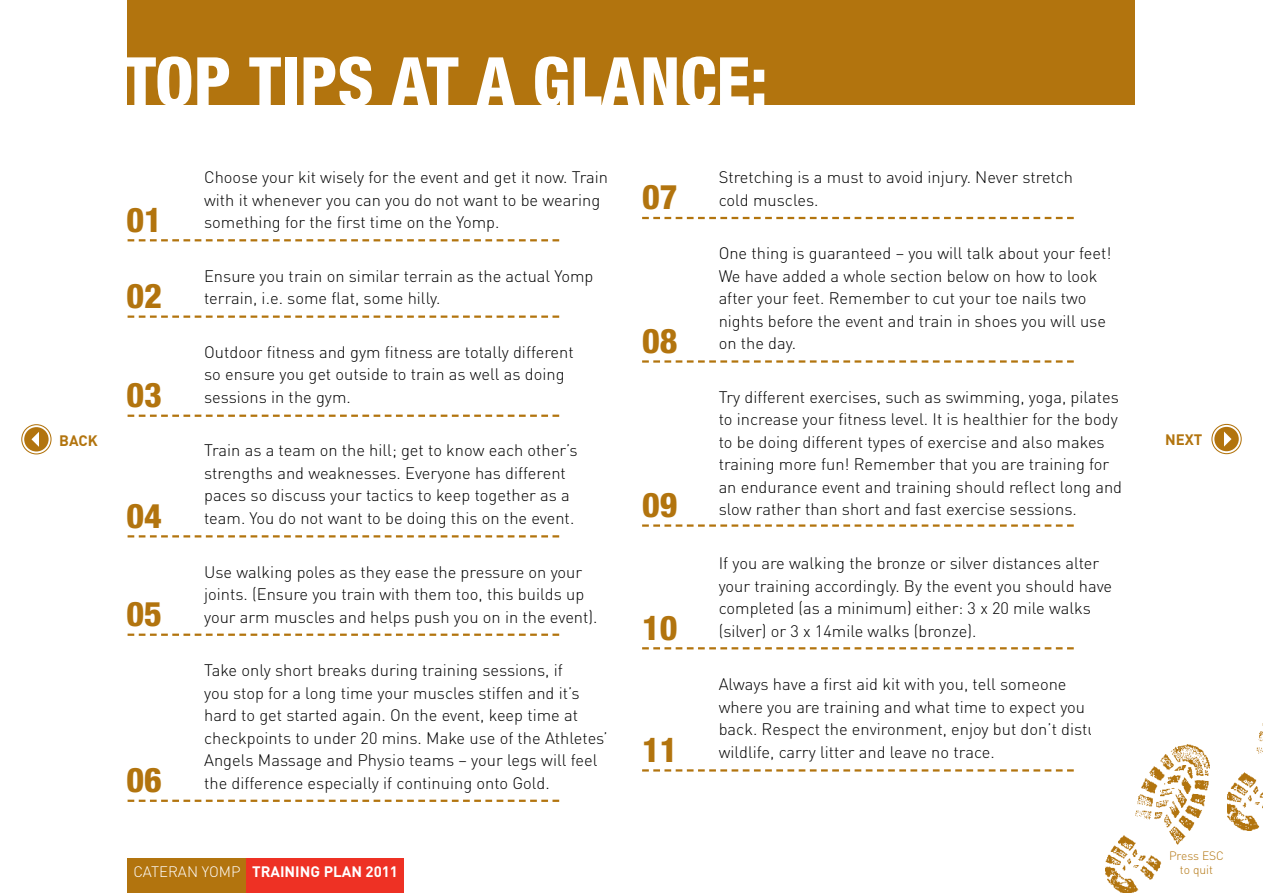
<style>
.page{position:relative;width:1263px;height:893px;background:#fff}
.page>*{position:absolute;margin:0;border:0;box-sizing:border-box;transform-origin:0 0}
.t1{font:800 condensed 67.5px "Helvetica Neue LT Std";color:#fff}
.t2{font:800 condensed 34.05px "Helvetica Neue LT Std";color:#b2740e}
.t3{font:300 16.5px/22.5px "DIN";color:#000}
.t4{font:700 15px "DIN";color:#fff}
.t5{font:700 15px "DIN";color:#b2740e}
.t6{font:300 12px/13.5px "DIN";color:#b2740e;text-align:center}
.s1{font-weight:300}
</style>
<div class="page">
<div style="left:128px;top:0;width:1007px;height:105px;background:#b2740e"></div>
<div style="left:1211px;top:424px;width:31px;height:30px;border:1px solid #b2740e;border-radius:50%"></div>
<div style="left:21px;top:424px;width:31px;height:30px;border:1px solid #b2740e;border-radius:50%"></div>
<div style="left:1214px;top:427px;width:25px;height:24px;background:#b2740e;border-radius:50%"></div>
<div style="left:24px;top:427px;width:25px;height:24px;background:#b2740e;border-radius:50%"></div>
<svg style="left:1224px;top:431px;width:7px;height:16px"></svg>
<svg style="left:31px;top:432px;width:8px;height:15px"></svg>
<div style="left:128px;top:859px;width:119px;height:34px;background:#b2740e"></div>
<div style="left:247px;top:859px;width:157px;height:34px;background:#ee3124"></div>
<svg style="left:128px;top:239px;width:431px;height:2px"></svg>
<svg style="left:128px;top:315px;width:431px;height:3px"></svg>
<svg style="left:128px;top:415px;width:431px;height:2px"></svg>
<svg style="left:128px;top:535px;width:431px;height:2px"></svg>
<svg style="left:128px;top:634px;width:431px;height:2px"></svg>
<svg style="left:128px;top:800px;width:431px;height:2px"></svg>
<svg style="left:642px;top:769px;width:432px;height:3px"></svg>
<svg style="left:642px;top:647px;width:432px;height:2px"></svg>
<svg style="left:642px;top:524px;width:432px;height:3px"></svg>
<svg style="left:642px;top:360px;width:432px;height:3px"></svg>
<svg style="left:642px;top:217px;width:432px;height:2px"></svg>
<img style="left:1227px;top:723px;width:36px;height:108px">
<img style="left:1106px;top:745px;width:104px;height:148px">
<h1 class="t1" style="left:124px;top:40px;width:645px">TOP TIPS AT A GLANCE:</h1>
<p class="t3" style="left:204px;top:166px;width:406px">Choose your kit wisely for the event and get it now. Train with it whenever you can you do not want to be wearing something for the first time on the Yomp.</p>
<p class="t3" style="left:204px;top:265px;width:391px">Ensure you train on similar terrain as the actual Yomp terrain, i.e. some flat, some hilly.</p>
<p class="t3" style="left:204px;top:341px;width:371px">Outdoor fitness and gym fitness are totally different so ensure you get outside to train as well as doing sessions in the gym.</p>
<p class="t3" style="left:204px;top:439px;width:375px">Train as a team on the hill; get to know each other’s strengths and weaknesses. Everyone has different paces so discuss your tactics to keep together as a team. You do not want to be doing this on the event.</p>
<p class="t3" style="left:204px;top:560px;width:395px">Use walking poles as they ease the pressure on your joints. (Ensure you train with them too, this builds up your arm muscles and helps push you on in the event).</p>
<p class="t3" style="left:204px;top:659px;width:405px">Take only short breaks during training sessions, if<br>you stop for a long time your muscles stiffen and it’s hard to get started again. On the event, keep time at checkpoints to under 20 mins. Make use of the Athletes’ Angels Massage and Physio teams – your legs will feel the difference especially if continuing onto Gold.</p>
<p class="t3" style="left:719px;top:166px;width:356px">Stretching is a must to avoid injury. Never stretch cold muscles.</p>
<h2 class="t2" style="left:642px;top:176px;width:37px">07</h2>
<h2 class="t2" style="left:126px;top:198px;width:37px">01</h2>
<p class="t3" style="left:719px;top:242px;width:394px">One thing is guaranteed – you will talk about your feet!<br>We have added a whole section below on how to look after your feet. Remember to cut your toe nails two nights before the event and train in shoes you will use on the day.</p>
<p class="t3" style="left:719px;top:386px;width:405px">Try different exercises, such as swimming, yoga, pilates to increase your fitness level. It is healthier for the body to be doing different types of exercise and also makes training more fun! Remember that you are training for an endurance event and training should reflect long and slow rather than short and fast exercise sessions.</p>
<h2 class="t2" style="left:126px;top:275px;width:37px">02</h2>
<h2 class="t2" style="left:642px;top:320px;width:37px">08</h2>
<h2 class="t2" style="left:126px;top:374px;width:37px">03</h2>
<p class="t5" style="left:59px;top:430px;width:40px">BACK</p>
<p class="t5" style="left:1165px;top:430px;width:39px">NEXT</p>
<h2 class="t2" style="left:642px;top:484px;width:37px">09</h2>
<h2 class="t2" style="left:126px;top:495px;width:37px">04</h2>
<p class="t3" style="left:719px;top:552px;width:395px">If you are walking the bronze or silver distances alter your training accordingly. By the event you should have completed (as a minimum) either: 3 x 20 mile walks (silver) or 3 x 14mile walks (bronze).</p>
<h2 class="t2" style="left:126px;top:593px;width:37px">05</h2>
<h2 class="t2" style="left:642px;top:607px;width:37px">10</h2>
<p class="t3" style="left:719px;top:673px;width:395px">Always have a first aid kit with you, tell someone where you are training and what time to expect you back. Respect the environment, enjoy but don’t disturb wildlife, carry litter and leave no trace.</p>
<h2 class="t2" style="left:642px;top:728px;width:37px">11</h2>
<h2 class="t2" style="left:126px;top:759px;width:37px">06</h2>
<p class="t4" style="left:133px;top:862px;width:266px"><span class="s1">CATERAN YOMP</span> TRAINING PLAN 2011</p>
<p class="t6" style="left:1169px;top:849px;width:56px">Press ESC to quit</p>
</div>
